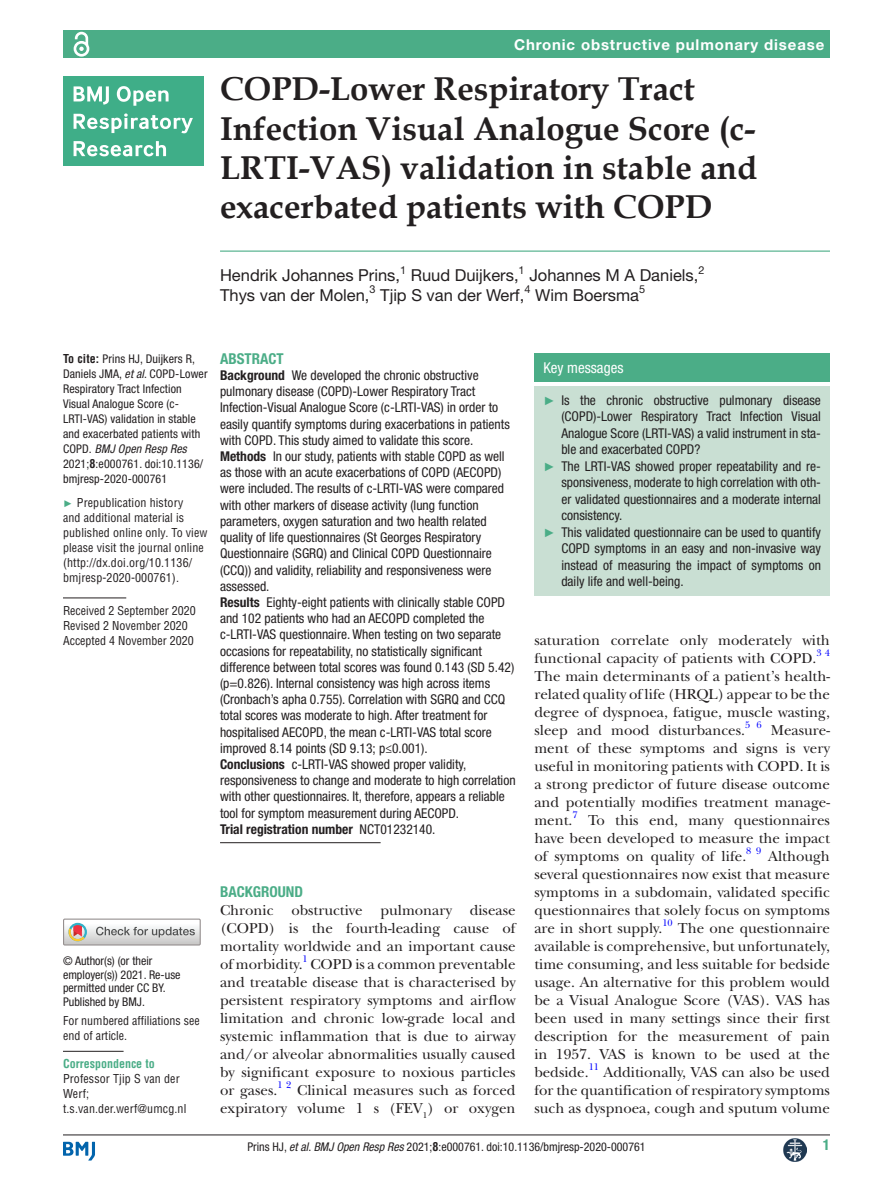
<style>
.page{position:relative;width:893px;height:1191px;background:#fff}
.page>*{position:absolute;margin:0;border:0;box-sizing:border-box;transform-origin:0 0}
.t1{font:700 33px/39px "Book Antiqua";color:#231f20}
.t2{font:16.5px "Helvetica Neue LT Std";color:#231f20}
.t3{font:15px/18px "New Baskerville";color:#231f20;text-align:justify}
.t4{font:700 15px "Helvetica Neue LT Std";letter-spacing:.055em;color:#fff}
.t5{font:700 condensed 15px "Helvetica Neue LT Std";color:#4bad87}
.t6{font:condensed 15px "Helvetica Neue LT Std";color:#fff}
.t7{font:condensed 13.5px/16.2px "Helvetica Neue LT Std";color:#231f20}
.t8{font:condensed 12px/15px "Helvetica Neue LT Std";letter-spacing:.01em;color:#231f20}
.t9{font:condensed 12px/15px "Helvetica LT Std";letter-spacing:.01em;color:#231f20}
.t10{font:700 condensed 12px "Helvetica";color:#4bad87}
.t11{font:10.95px "Helvetica Neue LT Std";color:#231f20}
.t12{font:9.9px "New Baskerville";color:#00f}
.s1{font-family:"Helvetica";font-weight:700}
.s2{font-style:italic}
.s3{font-family:"Arial";font-stretch:normal;font-size:9.75px;color:#4bad87}
.s4{font-weight:700}
.s5{font-family:"Arial";font-stretch:normal;font-size:12px;color:#4bad87}
</style>
<div class="page">
<svg style="left:63px;top:1141px;width:32px;height:19px"></svg>
<hr style="left:63px;top:1134px;width:767px;height:1px;background:#231f20">
<img style="left:783px;top:1138px;width:23px;height:23px">
<div style="left:63px;top:918px;width:138px;height:27px;border:1px solid #969090"></div>
<svg style="left:64px;top:919px;width:136px;height:26px"></svg>
<hr style="left:63px;top:597px;width:63px;height:1px;background:#231f20">
<hr style="left:63px;top:1051px;width:61px;height:1px;background:#231f20">
<div style="left:63px;top:76px;width:140px;height:90px;background:#3fae88"></div>
<svg style="left:74px;top:86px;width:35px;height:19px"></svg>
<svg style="left:117px;top:86px;width:52px;height:20px"></svg>
<svg style="left:74px;top:113px;width:119px;height:20px"></svg>
<svg style="left:74px;top:141px;width:92px;height:15px"></svg>
<hr style="left:220px;top:250px;width:610px;height:2px;background:#4bad87">
<div style="left:63px;top:31px;width:767px;height:27px;background:#4bad87"></div>
<svg style="left:72px;top:30px;width:20px;height:27px"></svg>
<hr style="left:220px;top:842px;width:161px;height:1px;background:#231f20">
<div style="left:534px;top:353px;width:296px;height:29px;background:#4bad87"></div>
<div style="left:534px;top:386px;width:296px;height:209px;background:#c9dfd3"></div>
<p class="t4" style="left:514px;top:35px;width:312px">Chronic obstructive pulmonary disease</p>
<h1 class="t1" style="left:220px;top:70px;width:539px">COPD-Lower Respiratory Tract Infection Visual Analogue Score (c-LRTI-VAS) validation in stable and exacerbated patients with COPD</h1>
<p class="t2" style="left:220px;top:266px;width:182px">Hendrik Johannes Prins,</p>
<p class="t11" style="left:400px;top:263px;width:8px">1</p>
<p class="t2" style="left:411px;top:266px;width:109px">Ruud Duijkers,</p>
<p class="t11" style="left:519px;top:263px;width:8px">1</p>
<p class="t2" style="left:529px;top:266px;width:171px">Johannes M A Daniels,</p>
<p class="t11" style="left:698px;top:263px;width:8px">2</p>
<p class="t2" style="left:220px;top:285px;width:151px">Thys van der Molen,</p>
<p class="t11" style="left:369px;top:283px;width:8px">3</p>
<p class="t2" style="left:380px;top:285px;width:146px">Tjip S van der Werf,</p>
<p class="t11" style="left:524px;top:283px;width:8px">4</p>
<p class="t2" style="left:535px;top:285px;width:105px">Wim Boersma</p>
<p class="t11" style="left:639px;top:283px;width:8px">5</p>
<p class="t8" style="left:63px;top:351px;width:146px"><span class="s1">To cite:</span> Prins HJ, Duijkers R,<br>Daniels JMA, <span class="s2">et al</span>. COPD-Lower<br>Respiratory Tract Infection<br>Visual Analogue Score (c-<br>LRTI-VAS) validation in stable and exacerbated patients with<br>COPD. <span class="s2">BMJ Open Resp Res<br></span>2021;<span class="s1">8</span>:e000761. doi:10.1136/ bmjresp-2020-000761</p>
<p class="t9" style="left:63px;top:495px;width:146px"><span class="s3">►</span> Prepublication history<br>and additional material is published online only. To view please visit the journal online (http://dx.doi.org/10.1136/ bmjresp-2020-000761).</p>
<p class="t9" style="left:63px;top:603px;width:134px">Received 2 September 2020<br>Revised 2 November 2020<br>Accepted 4 November 2020</p>
<p class="t8" style="left:63px;top:954px;width:119px;line-height:13.5px">© Author(s) (or their employer(s)) 2021. Re-use permitted under CC BY.<br>Published by BMJ.</p>
<p class="t9" style="left:63px;top:1012px;width:138px">For numbered affiliations see end of article.</p>
<p class="t10" style="left:63px;top:1056px;width:93px">Correspondence to</p>
<p class="t9" style="left:63px;top:1071px;width:125px">Professor Tjip S van der<br>Werf; t.s.van.der.werf@umcg.nl</p>
<p class="t5" style="left:220px;top:349px;width:65px">ABSTRACT</p>
<p class="t7" style="left:220px;top:367px;width:297px"><span class="s4">Background</span> We developed the chronic obstructive pulmonary disease (COPD)-Lower Respiratory Tract Infection-Visual Analogue Score (c-LRTI-VAS) in order to easily quantify symptoms during exacerbations in patients with COPD. This study aimed to validate this score.<br><span class="s4">Methods</span> In our study, patients with stable COPD as well as those with an acute exacerbations of COPD (AECOPD) were included. The results of c-LRTI-VAS were compared with other markers of disease activity (lung function parameters, oxygen saturation and two health related quality of life questionnaires (St Georges Respiratory Questionnaire (SGRQ) and Clinical COPD Questionnaire (CCQ)) and validity, reliability and responsiveness were assessed.<br><span class="s4">Results</span> Eighty-eight patients with clinically stable COPD and 102 patients who had an AECOPD completed the c-LRTI-VAS questionnaire. When testing on two separate occasions for repeatability, no statistically significant difference between total scores was found 0.143 (SD 5.42) (p=0.826). Internal consistency was high across items (Cronbach’s apha 0.755). Correlation with SGRQ and CCQ total scores was moderate to high. After treatment for hospitalised AECOPD, the mean c-LRTI-VAS total score improved 8.14 points (SD 9.13; p≤0.001).<br><span class="s4">Conclusions</span> c-LRTI-VAS showed proper validity, responsiveness to change and moderate to high correlation with other questionnaires. It, therefore, appears a reliable tool for symptom measurement during AECOPD.<br><span class="s4">Trial registration number</span> NCT01232140.</p>
<p class="t5" style="left:220px;top:882px;width:85px">BACKGROUND</p>
<p class="t3" style="left:220px;top:901px;width:297px">Chronic obstructive pulmonary disease (COPD) is the fourth-leading cause of mortality worldwide and an important cause of morbidity.</p>
<p class="t12" style="left:303px;top:953px;width:7px">1</p>
<p class="t3" style="left:220px;top:955px;width:297px;text-indent:90px">COPD is a common preventable and treatable disease that is characterised by persistent respiratory symptoms and airflow limitation and chronic low-grade local and systemic inflammation that is due to airway and/or alveolar abnormalities usually caused by significant exposure to noxious particles or gases.</p>
<p class="t12" style="left:277px;top:1079px;width:16px">1 2</p>
<p class="t3" style="left:220px;top:1081px;width:297px;text-align:right">Clinical measures such as forced<br>expiratory volume 1 s (FEV<sub>1</sub>) or oxygen</p>
<p class="t6" style="left:543px;top:359px;width:82px">Key messages</p>
<p class="t7" style="left:543px;top:391px;width:279px"><span class="s5">►</span> Is the chronic obstructive pulmonary disease</p>
<p class="t7" style="left:561px;top:408px;width:261px">(COPD)-Lower Respiratory Tract Infection Visual</p>
<p class="t7" style="left:561px;top:424px;width:261px">Analogue Score (LRTI-VAS) a valid instrument in sta-</p>
<p class="t7" style="left:561px;top:441px;width:141px">ble and exacerbated COPD?</p>
<p class="t7" style="left:543px;top:457px;width:279px"><span class="s5">►</span> The LRTI-VAS showed proper repeatability and re-</p>
<p class="t7" style="left:561px;top:474px;width:261px">sponsiveness, moderate to high correlation with oth-</p>
<p class="t7" style="left:561px;top:490px;width:261px">er validated questionnaires and a moderate internal</p>
<p class="t7" style="left:561px;top:507px;width:62px">consistency.</p>
<p class="t7" style="left:543px;top:523px;width:279px"><span class="s5">►</span> This validated questionnaire can be used to quantify</p>
<p class="t7" style="left:561px;top:540px;width:261px">COPD symptoms in an easy and non-invasive way</p>
<p class="t7" style="left:561px;top:556px;width:261px">instead of measuring the impact of symptoms on</p>
<p class="t7" style="left:561px;top:573px;width:124px">daily life and well-being.</p>
<p class="t3" style="left:534px;top:631px;width:297px">saturation correlate only moderately with functional capacity of patients with COPD.<sup>3</sup> <sup>4<br></sup>The main determinants of a patient’s health&shy;related quality of life (HRQL) appear to be the degree of dyspnoea, fatigue, muscle wasting, sleep and mood disturbances.</p>
<p class="t12" style="left:745px;top:719px;width:18px">5 6</p>
<p class="t3" style="left:534px;top:721px;width:297px;text-indent:236px">Measure&shy;ment of these symptoms and signs is very useful in monitoring patients with COPD. It is a strong predictor of future disease outcome and potentially modifies treatment manage&shy;ment.</p>
<p class="t12" style="left:572px;top:809px;width:7px">7</p>
<p class="t3" style="left:534px;top:811px;width:297px;text-indent:54px">To this end, many questionnaires have been developed to measure the impact of symptoms on quality of life.</p>
<p class="t12" style="left:746px;top:845px;width:16px">8 9</p>
<p class="t3" style="left:534px;top:847px;width:297px;text-indent:234px">Although several questionnaires now exist that measure symptoms in a subdomain, validated specific questionnaires that solely focus on symptoms are in short supply.</p>
<p class="t12" style="left:662px;top:917px;width:12px">10</p>
<p class="t3" style="left:534px;top:919px;width:297px;text-indent:144px">The one questionnaire available is comprehensive, but unfortunately, time consuming, and less suitable for bedside usage. An alternative for this problem would be a Visual Analogue Score (VAS). VAS has been used in many settings since their first description for the measurement of pain in 1957. VAS is known to be used at the bedside.<sup>11</sup> Additionally, VAS can also be used for the quantification of respiratory symptoms such as dyspnoea, cough and sputum volume</p>
<p class="t8" style="left:247px;top:1138px;width:400px">Prins HJ, <span class="s2">et al</span>. <span class="s2">BMJ Open Resp Res</span> 2021;<span class="s1">8</span>:e000761. doi:10.1136/bmjresp-2020-000761</p>
<p class="t5" style="left:823px;top:1135px;width:9px">1</p>
</div>
